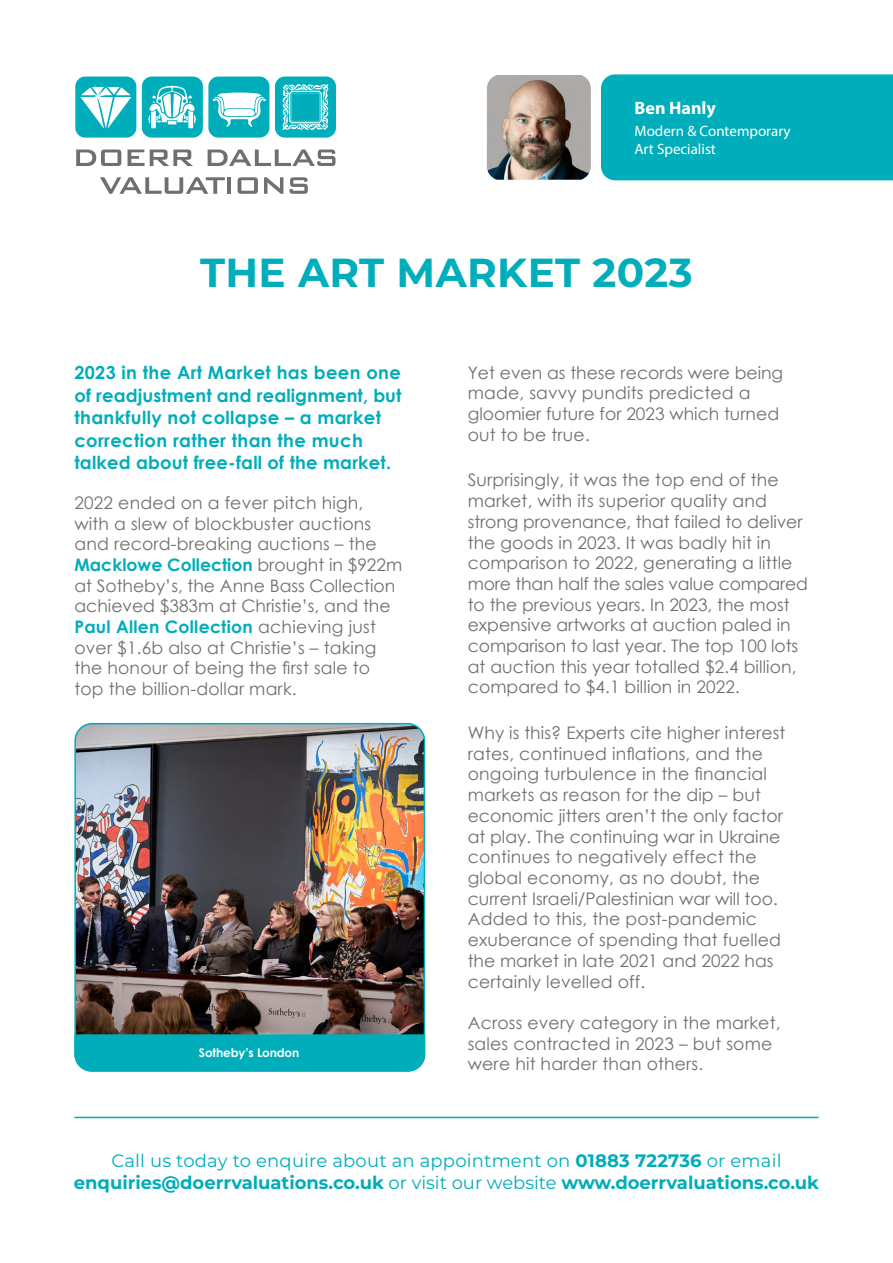
<style>
.page{position:relative;width:893px;height:1263px;background:#fff}
.page>*{position:absolute;margin:0;border:0;box-sizing:border-box;transform-origin:0 0}
.t1{font:700 40.5px "Montserrat";letter-spacing:.01em;color:#00adba}
.t2{font:700 18px/22.5px "Century Gothic";letter-spacing:.02em;color:#00adba}
.t3{font:700 18px/21.6px "Montserrat";color:#00adba;text-align:center}
.t4{font:700 18px "Myriad Pro";color:#fff}
.t5{font:17.25px/20.7px "Century Gothic";letter-spacing:.005em;color:#706f6f}
.t6{font:15px/18px "Myriad Pro";color:#fff}
.t7{font:700 12px "Century Gothic";letter-spacing:-.01em;color:#fff}
.s1{font-weight:700;color:#00adba}
.s2{font-weight:400}
</style>
<div class="page">
<hr style="left:74px;top:1117px;width:745px;height:1px;background:#00adba">
<div style="left:601px;top:74px;width:292px;height:106px;background:#00adba"></div>
<img style="left:487px;top:75px;width:104px;height:105px">
<img style="left:77px;top:724px;width:347px;height:310px">
<div style="left:74px;top:723px;width:351px;height:348px;border:2px solid #00adba;border-radius:17px"></div>
<div style="left:74px;top:1034px;width:351px;height:37px;background:#00adba"></div>
<div style="left:75px;top:77px;width:61px;height:61px;background:#00adba;border-radius:10px"></div>
<div style="left:142px;top:77px;width:61px;height:61px;background:#00adba;border-radius:10px"></div>
<div style="left:208px;top:77px;width:61px;height:61px;background:#00adba;border-radius:10px"></div>
<div style="left:275px;top:77px;width:61px;height:61px;background:#00adba;border-radius:10px"></div>
<svg style="left:80px;top:84px;width:51px;height:45px"></svg>
<svg style="left:282px;top:84px;width:47px;height:46px"></svg>
<svg style="left:212px;top:92px;width:54px;height:35px"></svg>
<svg style="left:148px;top:86px;width:48px;height:43px"></svg>
<svg style="left:76px;top:150px;width:45px;height:16px"></svg>
<svg style="left:128px;top:150px;width:65px;height:16px"></svg>
<svg style="left:208px;top:150px;width:127px;height:16px"></svg>
<svg style="left:100px;top:177px;width:125px;height:17px"></svg>
<hr style="left:228px;top:177px;width:3px;height:17px;background:#706f6f">
<svg style="left:238px;top:177px;width:20px;height:17px"></svg>
<svg style="left:264px;top:177px;width:19px;height:17px"></svg>
<svg style="left:289px;top:177px;width:19px;height:17px"></svg>
<p class="t4" style="left:634px;top:96px;width:83px">Ben Hanly</p>
<p class="t6" style="left:634px;top:122px;width:158px">Modern &amp; Contemporary<br>Art Specialist</p>
<h1 class="t1" style="left:200px;top:243px;width:494px">THE ART MARKET 2023</h1>
<p class="t2" style="left:74px;top:361px;width:329px">2023 in the Art Market has been one of readjustment and realignment, but thankfully not collapse – a market correction rather than the much talked about free-fall of the market.</p>
<p class="t5" style="left:74px;top:492px;width:329px">2022 ended on a fever pitch high, with a slew of blockbuster auctions and record-breaking auctions – the <span class="s1">Macklowe Collection</span> brought in $922m at Sotheby’s, the Anne Bass Collection achieved $383m at Christie’s, and the <span class="s1">Paul Allen Collection</span> achieving just over $1.6b also at Christie’s – taking the honour of being the first sale to top the billion-dollar mark.</p>
<p class="t7" style="left:199px;top:1044px;width:102px">Sotheby’s London</p>
<p class="t5" style="left:468px;top:362px;width:317px">Yet even as these records were being made, savvy pundits predicted a gloomier future for 2023 which turned out to be true.</p>
<p class="t5" style="left:468px;top:470px;width:342px">Surprisingly, it was the top end of the market, with its superior quality and strong provenance, that failed to deliver the goods in 2023. It was badly hit in comparison to 2022, generating a little more than half the sales value compared to the previous years. In 2023, the most expensive artworks at auction paled in comparison to last year. The top 100 lots at auction this year totalled $2.4 billion, compared to $4.1 billion in 2022.</p>
<p class="t5" style="left:468px;top:722px;width:319px">Why is this? Experts cite higher interest rates, continued inflations, and the ongoing turbulence in the financial markets as reason for the dip – but economic jitters aren’t the only factor at play. The continuing war in Ukraine continues to negatively effect the global economy, as no doubt, the current Israeli/Palestinian war will too.<br>Added to this, the post-pandemic exuberance of spending that fuelled the market in late 2021 and 2022 has certainly levelled off.</p>
<p class="t5" style="left:468px;top:1012px;width:314px">Across every category in the market, sales contracted in 2023 – but some were hit harder than others.</p>
<p class="t3" style="left:74px;top:1149px;width:747px"><span class="s2">Call us today to enquire about an appointment on</span> 01883 722736 <span class="s2">or email </span>enquiries@doerrvaluations.co.uk <span class="s2">or visit our website</span> www.doerrvaluations.co.uk</p>
</div>
